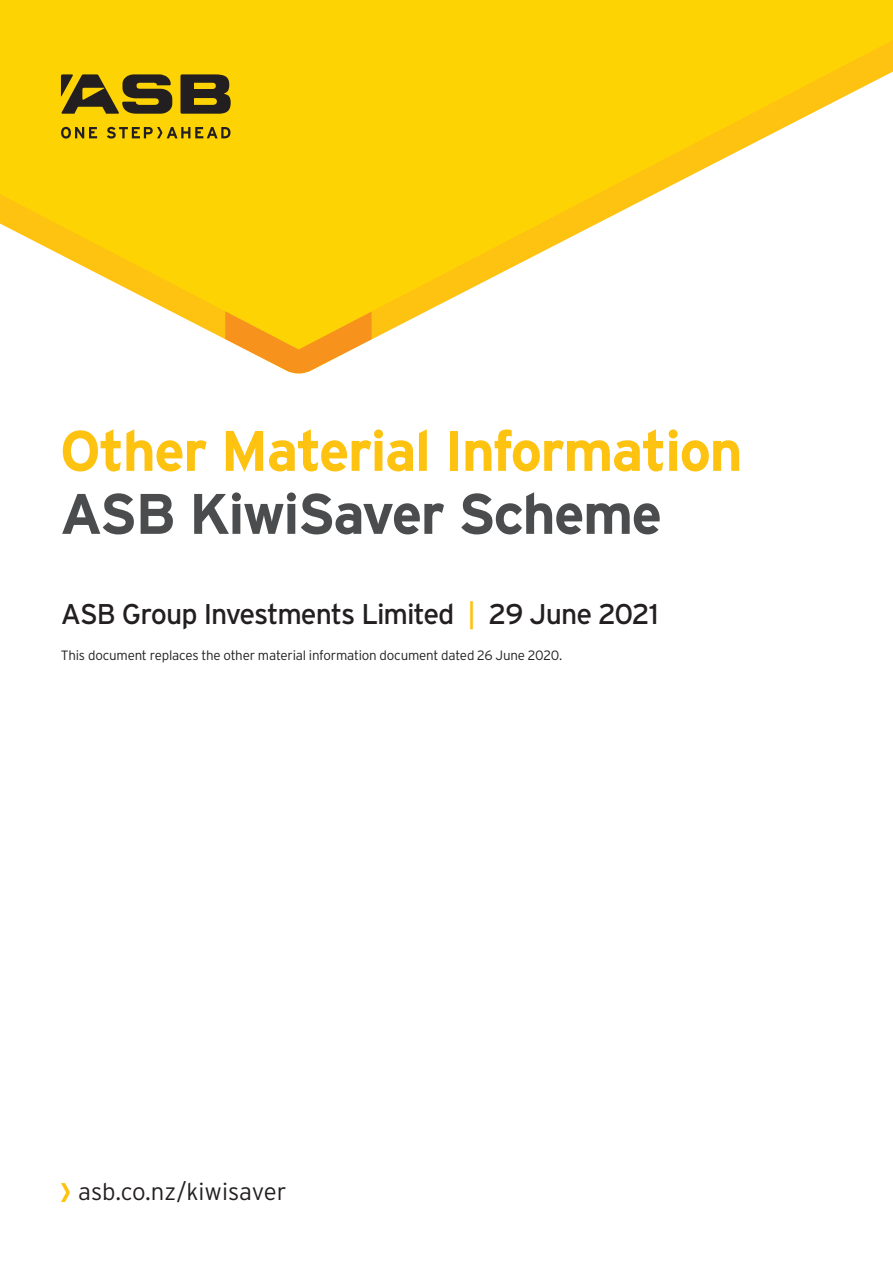
<style>
.page{position:relative;width:893px;height:1263px;background:#fff}
.page>*{position:absolute;margin:0;border:0;box-sizing:border-box;transform-origin:0 0}
.t1{font:700 57px "Interstate";letter-spacing:-.03em;color:#fec210}
.t2{font:700 57px "Interstate";letter-spacing:-.03em;color:#4b4c4d}
.t3{font:28.5px "Interstate";letter-spacing:-.04em;color:#231f20}
.t4{font:300 24px "Interstate";color:#231f20}
.t5{font:300 13.5px "Interstate";letter-spacing:-.02em;color:#231f20}
.s1{color:#fec210}
</style>
<div class="page">
<svg style="left:0;top:0;width:893px;height:340px;fill:#fed304"></svg>
<svg style="left:225px;top:311px;width:147px;height:62px"></svg>
<svg style="left:61px;top:1183px;width:9px;height:19px"></svg>
<svg style="left:61px;top:74px;width:170px;height:40px;background:#736115"></svg>
<svg style="left:61px;top:127px;width:169px;height:12px;background:#ae910d"></svg>
<h1 class="t1" style="left:60px;top:419px;width:684px">Other Material Information</h1>
<h1 class="t2" style="left:60px;top:482px;width:604px">ASB KiwiSaver Scheme</h1>
<h2 class="t3" style="left:61px;top:598px;width:599px">ASB Group Investments Limited <span class="s1">|</span> 29 June 2021</h2>
<p class="t5" style="left:61px;top:648px;width:503px">This document replaces the other material information document dated 26 June 2020.</p>
<h3 class="t4" style="left:78px;top:1178px;width:210px">asb.co.nz/kiwisaver</h3>
</div>
